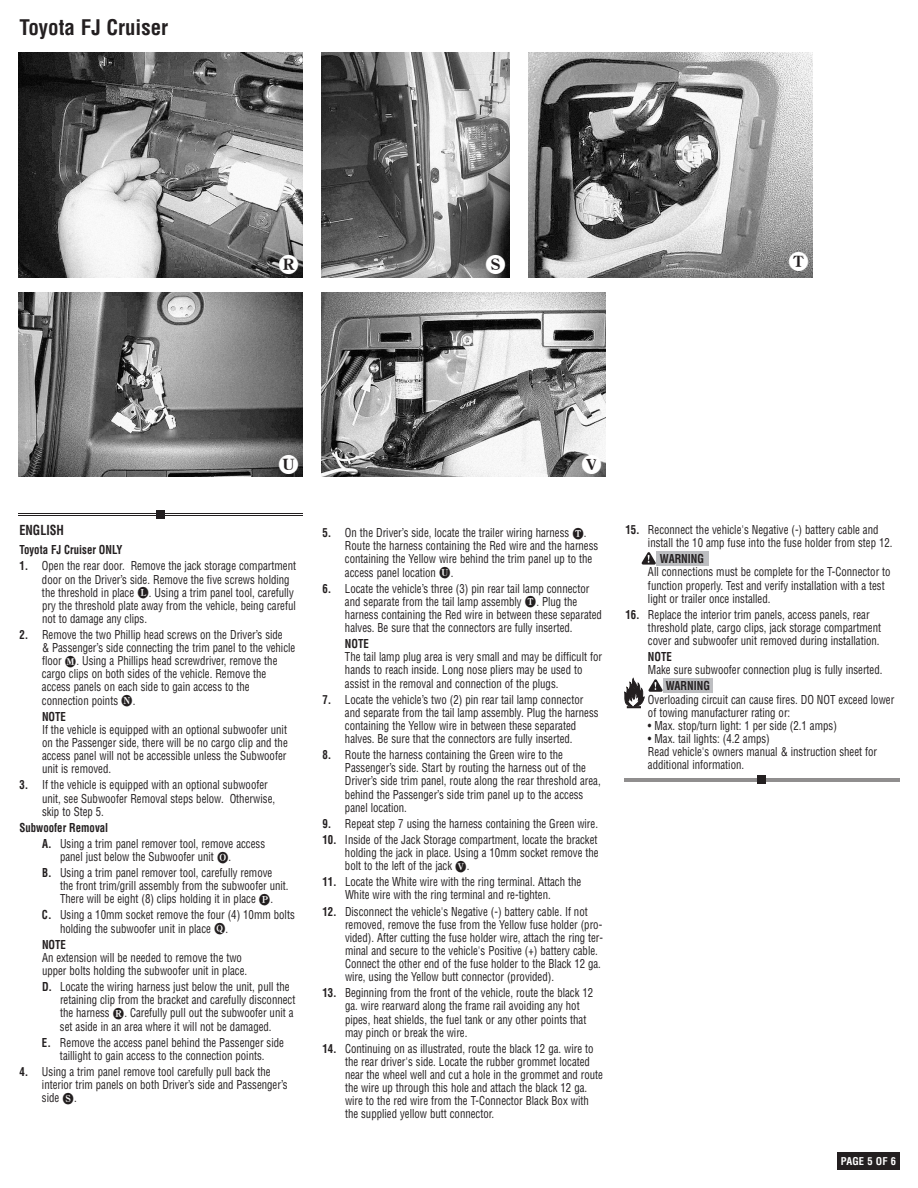
<style>
.page{position:relative;width:918px;height:1188px;background:#fff}
.page>*{position:absolute;margin:0;border:0;box-sizing:border-box;transform-origin:0 0}
.t1{font:condensed 51px "Helvetica";color:#231f20}
.t2{font:700 condensed 21px "Helvetica";color:#231f20}
.t3{font:700 condensed 13.5px "Helvetica";color:#231f20;scale:.9 1}
.t4{font:condensed 12px/13.2px "Helvetica";color:#231f20;scale:.9 1}
.t5{font:700 condensed 12px "Helvetica";color:#231f20;scale:.9 1}
.t6{font:700 condensed 10.5px "Helvetica";letter-spacing:.015em;color:#fff}
.s1{font-weight:700}
</style>
<div class="page">
<div style="left:663px;top:678px;width:50px;height:15px;background:#bdbec1"></div>
<svg style="left:625px;top:678px;width:38px;height:30px"></svg>
<div style="left:657px;top:551px;width:52px;height:15px;background:#bdbec1"></div>
<svg style="left:642px;top:552px;width:14px;height:13px"></svg>
<div style="left:837px;top:1152px;width:63px;height:18px;background:#231f20"></div>
<hr style="left:18px;top:513px;width:285px;height:1px;background:#231f20">
<hr style="left:18px;top:515px;width:285px;height:1px;background:#231f20">
<div style="left:156px;top:510px;width:9px;height:9px;background:#231f20"></div>
<img style="left:321px;top:292px;width:285px;height:185px">
<img style="left:18px;top:52px;width:285px;height:226px">
<img style="left:18px;top:292px;width:285px;height:185px">
<img style="left:528px;top:52px;width:285px;height:226px">
<img style="left:321px;top:52px;width:189px;height:226px">
<hr style="left:624px;top:778px;width:276px;height:1px;background:#231f20">
<hr style="left:624px;top:780px;width:276px;height:1px;background:#231f20">
<div style="left:758px;top:776px;width:8px;height:8px;background:#231f20"></div>
<svg style="left:789px;top:252px;width:19px;height:19px"></svg>
<svg style="left:279px;top:454px;width:19px;height:20px"></svg>
<svg style="left:582px;top:454px;width:19px;height:20px"></svg>
<h2 class="t2" style="left:20px;top:20px;width:150px">Toyota FJ Cruiser</h2>
<h1 class="t1" style="left:278px;top:247px;width:22px"><sup>◆</sup>•</h1>
<h1 class="t1" style="left:789px;top:244px;width:18px">•</h1>
<h1 class="t1" style="left:485px;top:247px;width:22px"><sup>❖</sup>•</h1>
<h1 class="t1" style="left:279px;top:447px;width:18px">•</h1>
<h1 class="t1" style="left:582px;top:447px;width:18px">•</h1>
<p class="t3" style="left:20px;top:525px;width:51px">ENGLISH</p>
<p class="t5" style="left:20px;top:545px;width:116px">Toyota FJ Cruiser ONLY</p>
<p class="t4" style="left:42px;top:560px;width:284px;text-indent:-22px"><span class="s1">1.</span> Open the rear door. Remove the jack storage compartment door on the Driver’s side. Remove the five screws holding the threshold in place □. Using a trim panel tool, carefully pry the threshold plate away from the vehicle, being careful not to damage any clips.</p>
<p class="t4" style="left:42px;top:629px;width:283px;text-indent:-22px"><span class="s1">2.</span> Remove the two Phillip head screws on the Driver’s side<br>&amp; Passenger’s side connecting the trim panel to the vehicle floor . Using a Phillips head screwdriver, remove the cargo clips on both sides of the vehicle. Remove the access panels on each side to gain access to the connection points ❑.</p>
<p class="t5" style="left:42px;top:712px;width:28px">NOTE</p>
<p class="t4" style="left:42px;top:724px;width:275px;text-align:justify">If the vehicle is equipped with an optional subwoofer unit on the Passenger side, there will be no cargo clip and the access panel will not be accessible unless the Subwoofer unit is removed.</p>
<p class="t4" style="left:42px;top:779px;width:261px;text-indent:-22px"><span class="s1">3.</span> If the vehicle is equipped with an optional subwoofer unit, see Subwoofer Removal steps below. Otherwise, skip to Step 5.</p>
<p class="t4" style="left:42px;top:820px;width:249px;line-height:16.2px;text-indent:-22px"><span class="s1">Subwoofer Removal<br>A.</span> Using a trim panel remover tool, remove access</p>
<p class="t4" style="left:42px;top:850px;width:257px;line-height:16px;text-indent:18px">panel just below the Subwoofer unit .<br><span class="s1">B.</span> Using a trim panel remover tool, carefully remove</p>
<p class="t4" style="left:60px;top:880px;width:255px">the front trim/grill assembly from the subwoofer unit.<br>There will be eight (8) clips holding it in place ▲.</p>
<p class="t4" style="left:60px;top:910px;width:262px;text-indent:-18px"><span class="s1">C.</span> Using a 10mm socket remove the four (4) 10mm bolts holding the subwoofer unit in place ▼.</p>
<p class="t5" style="left:42px;top:940px;width:28px">NOTE</p>
<p class="t4" style="left:42px;top:952px;width:229px">An extension will be needed to remove the two upper bolts holding the subwoofer unit in place.</p>
<p class="t4" style="left:60px;top:981px;width:263px;text-indent:-18px"><span class="s1">D.</span> Locate the wiring harness just below the unit, pull the retaining clip from the bracket and carefully disconnect the harness ◆. Carefully pull out the subwoofer unit a set aside in an area where it will not be damaged.</p>
<p class="t4" style="left:42px;top:1037px;width:270px;text-align:center"><span class="s1">E.</span> Remove the access panel behind the Passenger side taillight to gain access to the connection points.</p>
<p class="t4" style="left:42px;top:1066px;width:274px;text-indent:-22px"><span class="s1">4.</span> Using a trim panel remove tool carefully pull back the interior trim panels on both Driver’s side and Passenger’s side ❖.</p>
<p class="t4" style="left:345px;top:527px;width:283px;text-indent:-22px"><span class="s1">5.</span> On the Driver’s side, locate the trailer wiring harness .<br>Route the harness containing the Red wire and the harness containing the Yellow wire behind the trim panel up to the access panel location .</p>
<p class="t4" style="left:345px;top:583px;width:287px;text-indent:-22px"><span class="s1">6.</span> Locate the vehicle’s three (3) pin rear tail lamp connector and separate from the tail lamp assembly . Plug the harness containing the Red wire in between these separated halves. Be sure that the connectors are fully inserted.</p>
<p class="t5" style="left:345px;top:639px;width:28px">NOTE</p>
<p class="t4" style="left:345px;top:651px;width:287px">The tail lamp plug area is very small and may be difficult for hands to reach inside. Long nose pliers may be used to assist in the removal and connection of the plugs.</p>
<p class="t4" style="left:345px;top:694px;width:283px;text-indent:-22px"><span class="s1">7.</span> Locate the vehicle’s two (2) pin rear tail lamp connector and separate from the tail lamp assembly. Plug the harness containing the Yellow wire in between these separated halves. Be sure that the connectors are fully inserted.</p>
<p class="t4" style="left:345px;top:749px;width:286px;text-indent:-22px"><span class="s1">8.</span> Route the harness containing the Green wire to the Passenger’s side. Start by routing the harness out of the Driver’s side trim panel, route along the rear threshold area, behind the Passenger’s side trim panel up to the access panel location.</p>
<p class="t4" style="left:323px;top:818px;width:308px"><span class="s1">9.</span> Repeat step 7 using the harness containing the Green wire.</p>
<p class="t4" style="left:345px;top:834px;width:283px;text-align:justify;text-indent:-22px"><span class="s1">10.</span> Inside of the Jack Storage compartment, locate the bracket holding the jack in place. Using a 10mm socket remove the bolt to the left of the jack .</p>
<p class="t4" style="left:345px;top:876px;width:264px;text-indent:-22px"><span class="s1">11.</span> Locate the White wire with the ring terminal. Attach the<br>White wire with the ring terminal and re-tighten.</p>
<p class="t4" style="left:345px;top:906px;width:288px;text-indent:-22px"><span class="s1">12.</span> Disconnect the vehicle's Negative (-) battery cable. If not removed, remove the fuse from the Yellow fuse holder (pro&shy;vided). After cutting the fuse holder wire, attach the ring ter&shy;minal and secure to the vehicle's Positive (+) battery cable.<br>Connect the other end of the fuse holder to the Black 12 ga. wire, using the Yellow butt connector (provided).</p>
<p class="t4" style="left:345px;top:987px;width:277px;text-indent:-22px"><span class="s1">13.</span> Beginning from the front of the vehicle, route the black 12 ga. wire rearward along the frame rail avoiding any hot pipes, heat shields, the fuel tank or any other points that may pinch or break the wire.</p>
<p class="t4" style="left:345px;top:1043px;width:288px;text-indent:-22px"><span class="s1">14.</span> Continuing on as illustrated, route the black 12 ga. wire to the rear driver's side. Locate the rubber grommet located near the wheel well and cut a hole in the grommet and route the wire up through this hole and attach the black 12 ga. wire to the red wire from the T-Connector Black Box with the supplied yellow butt connector.</p>
<p class="t4" style="left:648px;top:524px;width:273px;text-indent:-22px"><span class="s1">15.</span> Reconnect the vehicle's Negative (-) battery cable and install the 10 amp fuse into the fuse holder from step 12.</p>
<p class="t5" style="left:660px;top:554px;width:51px">WARNING</p>
<p class="t4" style="left:648px;top:566px;width:271px">All connections must be complete for the T-Connector to function properly. Test and verify installation with a test light or trailer once installed.</p>
<p class="t4" style="left:648px;top:609px;width:260px;text-indent:-22px"><span class="s1">16.</span> Replace the interior trim panels, access panels, rear threshold plate, cargo clips, jack storage compartment cover and subwoofer unit removed during installation.</p>
<p class="t5" style="left:648px;top:652px;width:28px">NOTE</p>
<p class="t4" style="left:648px;top:664px;width:262px">Make sure subwoofer connection plug is fully inserted.</p>
<p class="t5" style="left:666px;top:681px;width:51px">WARNING</p>
<p class="t4" style="left:648px;top:694px;width:275px">Overloading circuit can cause fires. DO NOT exceed lower of towing manufacturer rating or:</p>
<p class="t4" style="left:648px;top:720px;width:211px">• Max. stop/turn light: 1 per side (2.1 amps)</p>
<p class="t4" style="left:648px;top:733px;width:256px">• Max. tail lights: (4.2 amps)<br>Read vehicle's owners manual &amp; instruction sheet for additional information.</p>
<p class="t6" style="left:841px;top:1157px;width:57px">PAGE 5 OF 6</p>
</div>
